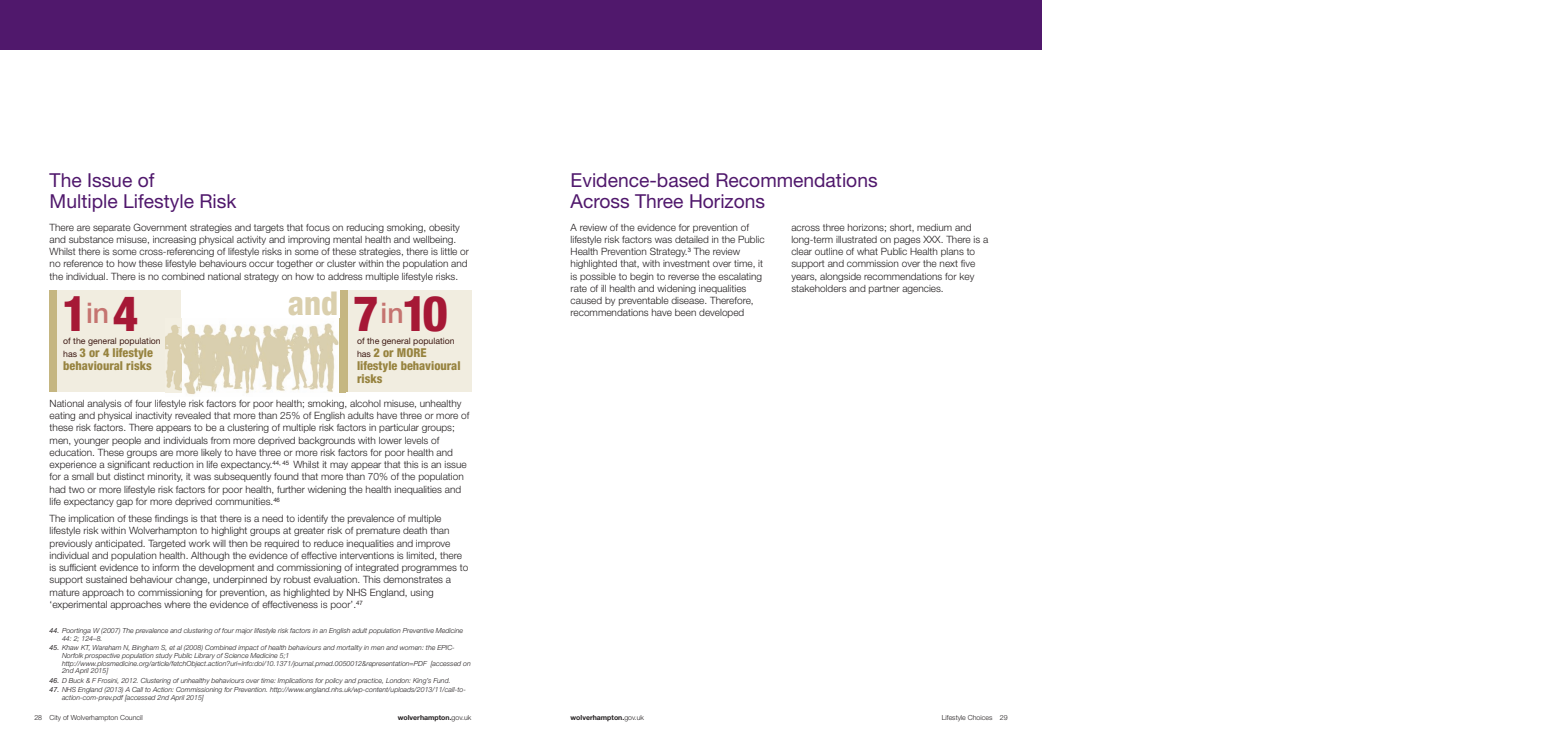
<style>
.page{position:relative;width:1563px;height:737px;background:#fff}
.page>*{position:absolute;margin:0;border:0;box-sizing:border-box;transform-origin:0 0}
.t1{font:800 condensed 49.09px "Helvetica Neue LT Std";color:#a61836}
.t2{font:800 condensed 32.81px "Helvetica Neue LT Std";color:#dacfad}
.t3{font:19.25px/21px "Helvetica Neue LT Std";color:#50186c}
.t4{font:800 condensed 12.25px/13.1px "Helvetica Neue LT Std";color:#97833f}
.t5{font:300 10.06px/12.2px "Helvetica Neue LT Std";color:#231f20}
.t6{font:8.75px "Helvetica Neue LT Std";color:#3f1b15}
.t7{font:italic 300 7px/7.9px "Helvetica Neue LT Std";color:#231f20}
.t8{font:300 7px "Helvetica Neue LT Std";color:#231f20}
.t9{font:700 7px "Helvetica Neue LT Std";color:#231f20}
.s1{font-weight:400;font-stretch:normal;font-size:8.75px;color:#3f1b15}
.s2{font-weight:400}
.s3{font-weight:300}
</style>
<div class="page">
<div style="left:521px;top:0;width:521px;height:50px;background:#50186c"></div>
<div style="left:0;top:0;width:521px;height:50px;background:#50186c"></div>
<div style="left:50px;top:291px;width:131px;height:101px;background:#f1ede0"></div>
<div style="left:340px;top:291px;width:131px;height:101px;background:#f1ede0"></div>
<div style="left:50px;top:291px;width:7px;height:101px;background:#c5b681"></div>
<div style="left:340px;top:291px;width:7px;height:101px;background:#c5b681"></div>
<img style="left:166px;top:318px;width:180px;height:77px">
<img style="left:166px;top:318px;width:15px;height:74px">
<img style="left:340px;top:318px;width:6px;height:74px">
<h3 class="t3" style="left:50px;top:172px;width:188px">The Issue of<br>Multiple Lifestyle Risk</h3>
<p class="t5" style="left:50px;top:222px;width:421px">There are separate Government strategies and targets that focus on reducing smoking, obesity and substance misuse, increasing physical activity and improving mental health and wellbeing.<br>Whilst there is some cross-referencing of lifestyle risks in some of these strategies, there is little or no reference to how these lifestyle behaviours occur together or cluster within the population and the individual. There is no combined national strategy on how to address multiple lifestyle risks.</p>
<h1 class="t1" style="left:62px;top:296px;width:78px">1 4<sup>in</sup></h1>
<p class="t6" style="left:63px;top:338px;width:99px">of the general population</p>
<p class="t4" style="left:63px;top:347px;width:91px"><span class="s1">has</span> 3 or 4 lifestyle behavioural risks</p>
<h2 class="t2" style="left:288px;top:291px;width:52px">and</h2>
<h1 class="t1" style="left:353px;top:296px;width:96px">7 <sup>in</sup>10</h1>
<p class="t6" style="left:357px;top:338px;width:99px">of the general population</p>
<p class="t4" style="left:357px;top:347px;width:105px"><span class="s1">has</span> 2 or MORE lifestyle behavioural risks</p>
<p class="t5" style="left:50px;top:398px;width:421px">National analysis of four lifestyle risk factors for poor health; smoking, alcohol misuse, unhealthy eating and physical inactivity revealed that more than 25% of English adults have three or more of these risk factors. There appears to be a clustering of multiple risk factors in particular groups; men, younger people and individuals from more deprived backgrounds with lower levels of education. These groups are more likely to have three or more risk factors for poor health and experience a significant reduction in life expectancy.<sup>44,</sup> <sup>45</sup> Whilst it may appear that this is an issue for a small but distinct minority, it was subsequently found that more than 70% of the population had two or more lifestyle risk factors for poor health, further widening the health inequalities and life expectancy gap for more deprived communities.<sup>46</sup></p>
<p class="t5" style="left:50px;top:513px;width:420px">The implication of these findings is that there is a need to identify the prevalence of multiple lifestyle risk within Wolverhampton to highlight groups at greater risk of premature death than previously anticipated. Targeted work will then be required to reduce inequalities and improve individual and population health. Although the evidence of effective interventions is limited, there is sufficient evidence to inform the development and commissioning of integrated programmes to support sustained behaviour change, underpinned by robust evaluation. This demonstrates a mature approach to commissioning for prevention, as highlighted by NHS England, using ‘experimental approaches where the evidence of effectiveness is poor’.<sup>47</sup></p>
<p class="t7" style="left:62px;top:627px;width:403px;text-indent:-12px"><span class="s2">44.</span> Poortinga W (2007) The prevalence and clustering of four major lifestyle risk factors in an English adult population Preventive Medicine<br>44: 2; 124–8.</p>
<p class="t7" style="left:62px;top:644px;width:410px;text-indent:-12px"><span class="s2">45.</span> Khaw KT, Wareham N, Bingham S, et al (2008) Combined impact of health behaviours and mortality in men and women: the EPIC-Norfolk prospective population study Public Library of Science Medicine 5;1 http://www.plosmedicine.org/article/fetchObject.action?uri=info:doi/10.1371/journal.pmed.0050012&amp;representation=PDF [accessed on 2nd April 2015]</p>
<p class="t7" style="left:50px;top:676px;width:402px"><span class="s2">46.</span> D Buck &amp; F Frosini, 2012. Clustering of unhealthy behaviours over time: Implications for policy and practice, London: King’s Fund.</p>
<p class="t7" style="left:62px;top:686px;width:405px;text-indent:-12px"><span class="s2">47.</span> NHS England (2013) A Call to Action: Commissioning for Prevention. http://www.england.nhs.uk/wp-content/uploads/2013/11/call-to&shy;action-com-prev.pdf [accessed 2nd April 2015]</p>
<p class="t8" style="left:34px;top:714px;width:110px">28 City of Wolverhampton Council</p>
<p class="t9" style="left:398px;top:714px;width:75px">wolverhampton.<span class="s3">gov.uk</span></p>
<h3 class="t3" style="left:570px;top:172px;width:309px">Evidence-based Recommendations<br>Across Three Horizons</h3>
<p class="t5" style="left:570px;top:222px;width:196px">A review of the evidence for prevention of lifestyle risk factors was detailed in the Public Health Prevention Strategy.<sup>3</sup> The review highlighted that, with investment over time, it is possible to begin to reverse the escalating rate of ill health and widening inequalities caused by preventable disease. Therefore, recommendations have been developed</p>
<p class="t5" style="left:791px;top:222px;width:198px">across three horizons; short, medium and long-term illustrated on pages XXX. There is a clear outline of what Public Health plans to support and commission over the next five years, alongside recommendations for key stakeholders and partner agencies.</p>
<p class="t9" style="left:570px;top:714px;width:75px">wolverhampton.<span class="s3">gov.uk</span></p>
<p class="t8" style="left:942px;top:714px;width:67px">Lifestyle Choices 29</p>
</div>
